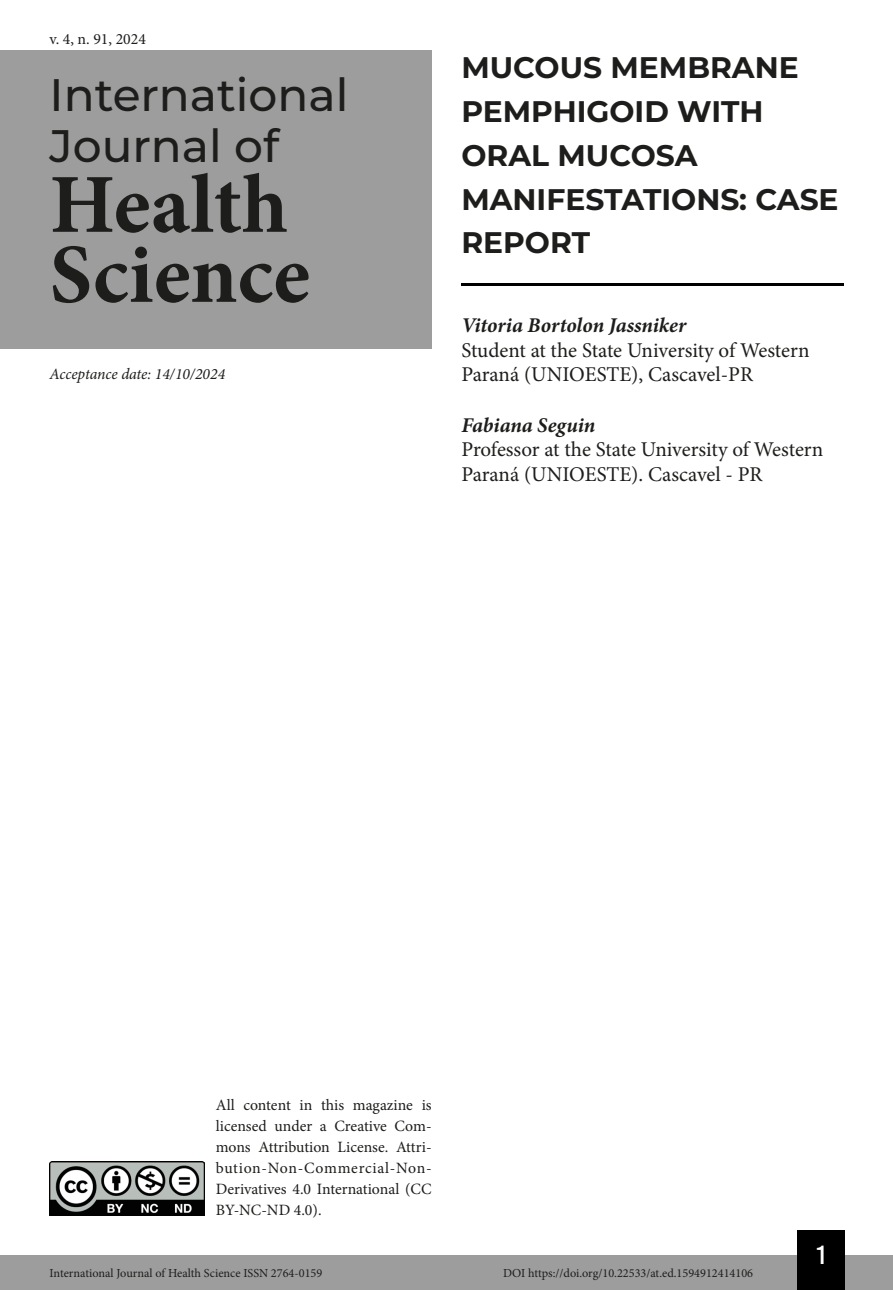
<style>
.page{position:relative;width:893px;height:1290px;background:#fff}
.page>*{position:absolute;margin:0;border:0;box-sizing:border-box;transform-origin:0 0}
.t1{font:700 84px/70px "Minion Pro";color:#1d1d1b}
.t2{font:500 45.5px/50.8px "Montserrat";color:#1d1d1b}
.Título_Artigo{font:700 29.75px/43.8px "Montserrat";color:#1d1d1b}
.t3{font:26.25px "Bebas Kai";color:#fff}
.Infos_autor{font:21px/24.5px "Minion Pro";letter-spacing:-.005em;color:#1d1d1b}
.Autor{font:italic 700 21px "Minion Pro";letter-spacing:-.005em;color:#1d1d1b}
.t4{font:15.75px/21px "Minion Pro";color:#1d1d1b;text-align:justify}
.v__n___Ano{font:italic 15.75px "Minion Pro";letter-spacing:-.005em;color:#1d1d1b}
.t5{font:12.25px "Minion Pro";color:#1d1d1b}
</style>
<div class="page">
<div style="left:0;top:1255px;width:893px;height:35px;background:#9d9d9d"></div>
<div style="left:797px;top:1230px;width:48px;height:60px;background:#000"></div>
<img style="left:50px;top:1161px;width:154px;height:54px">
<div style="left:0;top:50px;width:432px;height:298px;background:#9d9d9d"></div>
<hr style="left:461px;top:283px;width:382px;height:2px;background:#000">
<p class="t4" style="left:50px;top:28px;width:98px">v. 4, n. 91, 2024</p>
<h2 class="t2" style="left:50px;top:68px;width:300px">International<br>Journal of</h2>
<h1 class="t1" style="left:50px;top:169px;width:262px">Health<br>Science</h1>
<p class="v__n___Ano" style="left:50px;top:363px;width:177px">Acceptance date: 14/10/2024</p>
<p class="Título_Artigo" style="left:461px;top:44px;width:379px">MUCOUS MEMBRANE<br>PEMPHIGOID WITH<br>ORAL MUCOSA<br>MANIFESTATIONS: CASE<br>REPORT</p>
<p class="Autor" style="left:461px;top:310px;width:226px">Vitoria Bortolon Jassniker</p>
<p class="Infos_autor" style="left:461px;top:338px;width:350px">Student at the State University of Western<br>Paraná (UNIOESTE), Cascavel-PR</p>
<p class="Autor" style="left:461px;top:410px;width:136px">Fabiana Seguin</p>
<p class="Infos_autor" style="left:461px;top:438px;width:363px">Professor at the State University of Western<br>Paraná (UNIOESTE). Cascavel - PR</p>
<p class="t4" style="left:216px;top:1095px;width:217px">All content in this magazine is licensed under a Creative Com&shy;mons Attribution License. Attri&shy;bution-Non-Commercial-Non-Derivatives 4.0 International (CC BY-NC-ND 4.0).</p>
<h3 class="t3" style="left:817px;top:1241px;width:10px">1</h3>
<p class="t5" style="left:50px;top:1265px;width:274px">International Journal of Health Science ISSN 2764-0159</p>
<p class="t5" style="left:503px;top:1265px;width:252px">DOI https://doi.org/10.22533/at.ed.1594912414106</p>
</div>
